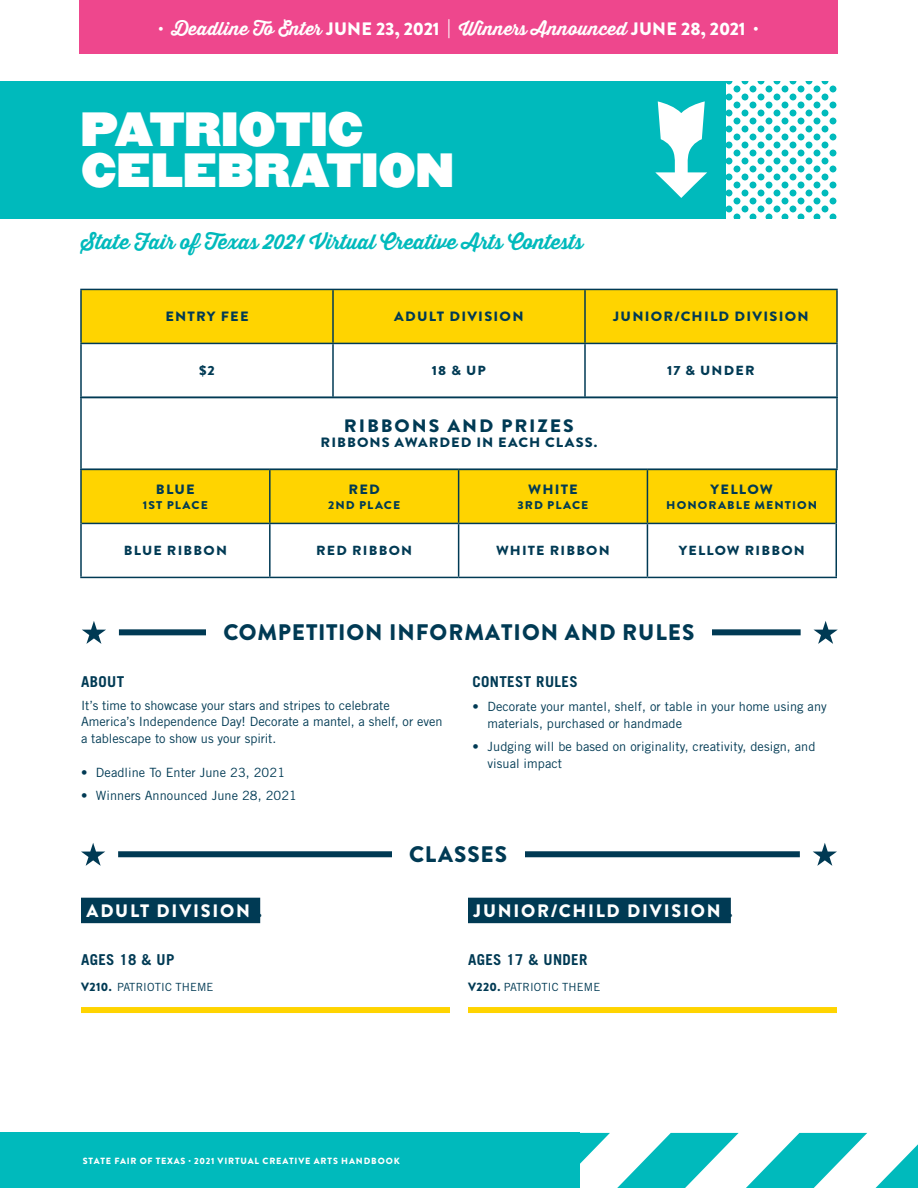
<style>
.page{position:relative;width:918px;height:1188px;background:#fff}
.page>*{position:absolute;margin:0;border:0;box-sizing:border-box;transform-origin:0 0}
.t1{font:42px/40.5px "Champion Heviweight";letter-spacing:.01em;color:#fff}
.t2{font:900 22.5px "Brandon Grotesque";letter-spacing:.045em;color:#003a54}
.t3{font:700 20.25px "Thirsty Script";color:#00babc}
.t4{font:700 18px "Thirsty Script";letter-spacing:.01em;color:#fff}
.t5{font:900 18px "Brandon Grotesque";letter-spacing:.1em;color:#fff}
.t6{font:900 18px "Brandon Grotesque";letter-spacing:.095em;color:#003a54;scale:1.08 1}
.t7{font:700 15px "Trade Gothic LT Std";letter-spacing:.025em;color:#003a54}
.t8{font:900 13.5px "Brandon Grotesque";letter-spacing:.085em;color:#003a54;scale:1.08 1}
.t9{font:900 13.2px "Brandon Grotesque";letter-spacing:.085em;color:#003a54;scale:1.08 1}
.t10{font:12.75px/16.5px "Trade Gothic LT Std";letter-spacing:.005em;color:#003a54}
.t11{font:900 11.25px "Brandon Grotesque";letter-spacing:.09em;color:#003a54;scale:1.08 1}
.t12{font:11.25px "Trade Gothic LT Std";letter-spacing:.01em;color:#003a54}
.t13{font:900 9px "Brandon Grotesque";letter-spacing:.095em;color:#fff}
.s1{font-family:"Brandon Grotesque";font-weight:900}
.s2{color:#003a54}
.s3{font-family:"Brandon Grotesque";font-weight:900;font-size:12px}
</style>
<div class="page">
<div style="left:0;top:1133px;width:579px;height:55px;background:#00babc"></div>
<svg style="left:579px;top:1133px;width:339px;height:55px"></svg>
<div style="left:119px;top:629px;width:682px;height:6px;background:#003a54"></div>
<svg style="left:813px;top:621px;width:25px;height:23px"></svg>
<svg style="left:82px;top:621px;width:24px;height:23px"></svg>
<div style="left:206px;top:617px;width:506px;height:31px;background:#fff"></div>
<div style="left:0;top:81px;width:725px;height:137px;background:#00babc"></div>
<svg style="left:655px;top:101px;width:52px;height:97px"></svg>
<div style="left:118px;top:851px;width:682px;height:6px;background:#003a54"></div>
<svg style="left:813px;top:843px;width:24px;height:23px"></svg>
<svg style="left:81px;top:843px;width:24px;height:23px"></svg>
<div style="left:392px;top:839px;width:133px;height:30px;background:#fff"></div>
<div style="left:81px;top:898px;width:179px;height:25px;background:#003a54"></div>
<div style="left:81px;top:1007px;width:369px;height:6px;background:#ffd400"></div>
<div style="left:468px;top:898px;width:263px;height:25px;background:#003a54"></div>
<div style="left:468px;top:1007px;width:369px;height:6px;background:#ffd400"></div>
<hr style="left:80px;top:398px;width:2px;height:71px;background:#003a54">
<hr style="left:836px;top:398px;width:2px;height:71px;background:#003a54">
<hr style="left:80px;top:469px;width:758px;height:1px;background:#003a54">
<div style="left:82px;top:470px;width:753px;height:53px;background:#ffd400"></div>
<hr style="left:80px;top:470px;width:2px;height:53px;background:#003a54">
<hr style="left:269px;top:470px;width:2px;height:53px;background:#003a54">
<hr style="left:458px;top:470px;width:1px;height:53px;background:#003a54">
<hr style="left:647px;top:470px;width:1px;height:53px;background:#003a54">
<hr style="left:835px;top:470px;width:2px;height:53px;background:#003a54">
<hr style="left:80px;top:523px;width:2px;height:54px;background:#003a54">
<hr style="left:82px;top:523px;width:188px;height:1px;background:#003a54">
<hr style="left:270px;top:523px;width:189px;height:1px;background:#003a54">
<hr style="left:459px;top:523px;width:188px;height:1px;background:#003a54">
<hr style="left:647px;top:523px;width:188px;height:1px;background:#003a54">
<hr style="left:269px;top:524px;width:2px;height:53px;background:#003a54">
<hr style="left:458px;top:524px;width:1px;height:53px;background:#003a54">
<hr style="left:647px;top:524px;width:1px;height:53px;background:#003a54">
<hr style="left:835px;top:523px;width:2px;height:54px;background:#003a54">
<hr style="left:80px;top:577px;width:190px;height:1px;background:#003a54">
<hr style="left:270px;top:577px;width:189px;height:1px;background:#003a54">
<hr style="left:459px;top:577px;width:188px;height:1px;background:#003a54">
<hr style="left:647px;top:577px;width:190px;height:1px;background:#003a54">
<div style="left:82px;top:290px;width:754px;height:53px;background:#ffd400"></div>
<hr style="left:80px;top:344px;width:2px;height:53px;background:#003a54">
<hr style="left:332px;top:344px;width:2px;height:53px;background:#003a54">
<hr style="left:584px;top:344px;width:2px;height:53px;background:#003a54">
<hr style="left:836px;top:344px;width:2px;height:53px;background:#003a54">
<hr style="left:80px;top:397px;width:253px;height:1px;background:#003a54">
<hr style="left:333px;top:397px;width:252px;height:1px;background:#003a54">
<hr style="left:585px;top:397px;width:253px;height:1px;background:#003a54">
<hr style="left:80px;top:289px;width:253px;height:1px;background:#003a54">
<hr style="left:80px;top:290px;width:2px;height:53px;background:#003a54">
<hr style="left:333px;top:289px;width:252px;height:1px;background:#003a54">
<hr style="left:332px;top:290px;width:2px;height:53px;background:#003a54">
<hr style="left:585px;top:289px;width:253px;height:1px;background:#003a54">
<hr style="left:584px;top:290px;width:2px;height:53px;background:#003a54">
<hr style="left:836px;top:290px;width:2px;height:53px;background:#003a54">
<hr style="left:80px;top:343px;width:253px;height:1px;background:#003a54">
<hr style="left:333px;top:343px;width:252px;height:1px;background:#003a54">
<hr style="left:585px;top:343px;width:253px;height:1px;background:#003a54">
<div style="left:79px;top:0;width:759px;height:54px;background:#ee478d"></div>
<svg style="left:725px;top:81px;width:112px;height:137px"></svg>
<h3 class="t4" style="left:159px;top:15px;width:601px"><span class="s1">·</span> Deadline To Enter <span class="s1">JUNE 23, 2021 |</span> Winners Announced <span class="s1">JUNE 28, 2021 ·</span></h3>
<h1 class="t1" style="left:81px;top:110px;width:374px">PATRIOTIC<br>CELEBRATION</h1>
<h3 class="t3" style="left:81px;top:227px;width:504px">State Fair of Texas 2021 Virtual Creative Arts Contests</h3>
<p class="t8" style="left:165px;top:307px;width:78px">ENTRY FEE</p>
<p class="t8" style="left:394px;top:307px;width:121px">ADULT DIVISION</p>
<p class="t8" style="left:613px;top:307px;width:183px">JUNIOR/CHILD DIVISION</p>
<p class="t9" style="left:199px;top:361px;width:16px">$2</p>
<p class="t9" style="left:432px;top:361px;width:51px">18 &amp; UP</p>
<p class="t9" style="left:667px;top:361px;width:83px">17 &amp; UNDER</p>
<p class="t8" style="left:156px;top:479px;width:38px">BLUE</p>
<p class="t11" style="left:143px;top:497px;width:62px">1ST PLACE</p>
<h3 class="t6" style="left:344px;top:413px;width:214px">RIBBONS AND PRIZES</h3>
<p class="t8" style="left:321px;top:433px;width:258px">RIBBONS AWARDED IN EACH CLASS.</p>
<p class="t8" style="left:348px;top:479px;width:31px">RED</p>
<p class="t11" style="left:328px;top:497px;width:68px">2ND PLACE</p>
<p class="t8" style="left:528px;top:479px;width:47px">WHITE</p>
<p class="t11" style="left:518px;top:497px;width:67px">3RD PLACE</p>
<p class="t8" style="left:711px;top:479px;width:59px">YELLOW</p>
<p class="t11" style="left:666px;top:497px;width:141px">HONORABLE MENTION</p>
<p class="t9" style="left:124px;top:541px;width:97px">BLUE RIBBON</p>
<p class="t9" style="left:316px;top:541px;width:90px">RED RIBBON</p>
<p class="t9" style="left:496px;top:541px;width:107px">WHITE RIBBON</p>
<p class="t9" style="left:679px;top:541px;width:118px">YELLOW RIBBON</p>
<h2 class="t2" style="left:223px;top:617px;width:473px">COMPETITION INFORMATION AND RULES</h2>
<p class="t7" style="left:81px;top:672px;width:45px">ABOUT</p>
<p class="t10" style="left:81px;top:697px;width:363px">It’s time to showcase your stars and stripes to celebrate<br>America’s Independence Day! Decorate a mantel, a shelf, or even a tablescape to show us your spirit.</p>
<p class="t10" style="left:81px;top:764px;width:206px">• Deadline To Enter June 23, 2021</p>
<p class="t10" style="left:81px;top:787px;width:218px">• Winners Announced June 28, 2021</p>
<p class="t7" style="left:472px;top:672px;width:107px">CONTEST RULES</p>
<p class="t10" style="left:487px;top:697px;width:341px;line-height:17.2px;text-indent:-15px">• Decorate your mantel, shelf, or table in your home using any materials, purchased or handmade</p>
<p class="t10" style="left:487px;top:738px;width:330px;line-height:17.2px;text-indent:-15px">• Judging will be based on originality, creativity, design, and visual impact</p>
<h3 class="t5" style="left:87px;top:898px;width:177px">ADULT DIVISION <span class="s2">.</span></h3>
<p class="t7" style="left:81px;top:951px;width:95px">AGES 18 &amp; UP</p>
<p class="t12" style="left:81px;top:981px;width:134px"><span class="s3">V210.</span> PATRIOTIC THEME</p>
<h2 class="t2" style="left:409px;top:838px;width:100px">CLASSES</h2>
<h3 class="t5" style="left:474px;top:898px;width:260px">JUNIOR/CHILD DIVISION <span class="s2">.</span></h3>
<p class="t7" style="left:468px;top:951px;width:121px">AGES 17 &amp; UNDER</p>
<p class="t12" style="left:468px;top:981px;width:134px"><span class="s3">V220.</span> PATRIOTIC THEME</p>
<p class="t13" style="left:83px;top:1154px;width:318px">STATE FAIR OF TEXAS · 2021 VIRTUAL CREATIVE ARTS HANDBOOK</p>
</div>
